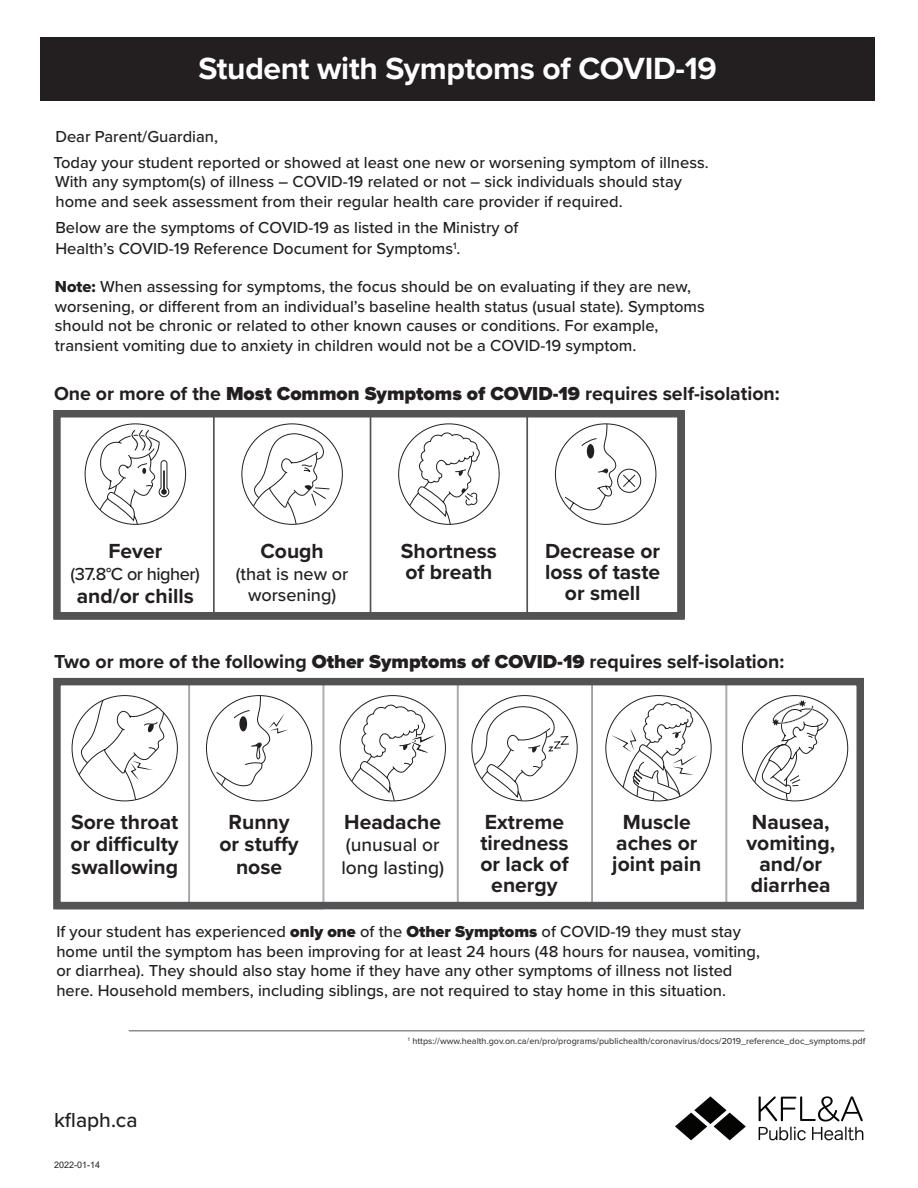
<style>
.page{position:relative;width:918px;height:1188px;background:#fff}
.page>*{position:absolute;margin:0;border:0;box-sizing:border-box;transform-origin:0 0}
.t1{font:700 31.8px "Proxima Nova";letter-spacing:-.01em;color:#fff}
.t2{font:700 21.15px/21.1px "Proxima Nova";color:#231f20;text-align:center}
.t3{font:500 21px "Proxima Nova";color:#231f20}
.t4{font:700 19.5px "Proxima Nova";color:#231f20}
.t5{font:500 19.2px/22.6px "Proxima Nova";color:#231f20}
.t6{font:500 18.15px/20.9px "Proxima Nova";color:#231f20;text-align:center}
.t7{font:500 18.15px "Proxima Nova";letter-spacing:-.025em;color:#231f20}
.t8{font:500 16.5px/19.5px "Proxima Nova";color:#231f20}
.t9{font:500 9px "Proxima Nova";color:#3e3e3f}
.t10{font:9px "Arial";color:#231f20}
.s1{font-family:"Proxima Nova Extrabld";font-weight:400}
.s2{font-weight:900}
</style>
<div class="page">
<div style="left:40px;top:37px;width:835px;height:64px;background:#231f20"></div>
<svg style="left:759px;top:1096px;width:104px;height:44px"></svg>
<svg style="left:675px;top:1096px;width:71px;height:44px"></svg>
<svg style="left:88px;top:428px;width:82px;height:96px"></svg>
<svg style="left:243px;top:433px;width:87px;height:91px"></svg>
<svg style="left:399px;top:432px;width:81px;height:92px"></svg>
<svg style="left:564px;top:425px;width:78px;height:90px"></svg>
<svg style="left:753px;top:700px;width:76px;height:101px"></svg>
<hr style="left:129px;top:1031px;width:735px;height:1px;background:#535355">
<svg style="left:72px;top:696px;width:105px;height:105px"></svg>
<svg style="left:215px;top:696px;width:73px;height:95px"></svg>
<svg style="left:340px;top:704px;width:96px;height:97px"></svg>
<div style="left:323px;top:680px;width:135px;height:227px;border:1px solid #9d9fa2"></div>
<div style="left:458px;top:680px;width:134px;height:227px;border:1px solid #9d9fa2"></div>
<div style="left:189px;top:682px;width:134px;height:227px;border:1px solid #9d9fa2"></div>
<div style="left:592px;top:680px;width:134px;height:227px;border:1px solid #9d9fa2"></div>
<svg style="left:611px;top:702px;width:86px;height:99px"></svg>
<svg style="left:472px;top:706px;width:98px;height:95px"></svg>
<div style="left:53px;top:410px;width:632px;height:210px;border:8px solid #535355"></div>
<div style="left:53px;top:678px;width:811px;height:231px;border:8px solid #535355"></div>
<p class="t1" style="left:198px;top:45px;width:520px">Student with Symptoms of COVID-19</p>
<p class="t8" style="left:55px;top:126px;width:164px">Dear Parent/Guardian,</p>
<p class="t8" style="left:54px;top:152px;width:657px">Today your student reported or showed at least one new or worsening symptom of illness.<br>With any symptom(s) of illness – COVID-19 related or not – sick individuals should stay home and seek assessment from their regular health care provider if required.</p>
<p class="t8" style="left:55px;top:217px;width:464px;line-height:21px">Below are the symptoms of COVID-19 as listed in the Ministry of<br>Health’s COVID-19 Reference Document for Symptoms<sup>1</sup>.</p>
<p class="t8" style="left:55px;top:276px;width:651px"><span class="s1">Note:</span> When assessing for symptoms, the focus should be on evaluating if they are new, worsening, or different from an individual’s baseline health status (usual state). Symptoms should not be chronic or related to other known causes or conditions. For example, transient vomiting due to anxiety in children would not be a COVID-19 symptom.</p>
<p class="t4" style="left:54px;top:379px;width:727px">One or more of the <span class="s2">Most Common Symptoms of COVID-19</span> requires self-isolation:</p>
<p class="t2" style="left:108px;top:540px;width:55px">Fever</p>
<p class="t7" style="left:71px;top:561px;width:131px">(37.8°C or higher)</p>
<p class="t2" style="left:77px;top:585px;width:119px">and/or chills</p>
<p class="t2" style="left:260px;top:540px;width:65px">Cough</p>
<p class="t6" style="left:236px;top:563px;width:114px">(that is new or worsening)</p>
<p class="t2" style="left:401px;top:540px;width:97px;text-align:left">Shortness of breath</p>
<p class="t2" style="left:545px;top:540px;width:117px">Decrease or loss of taste or smell</p>
<p class="t4" style="left:54px;top:647px;width:732px">Two or more of the following <span class="s2">Other Symptoms of COVID-19</span> requires self-isolation:</p>
<p class="t2" style="left:71px;top:810px;width:110px;line-height:22.6px;text-align:justify">Sore throat or difficulty swallowing</p>
<p class="t2" style="left:220px;top:810px;width:81px;line-height:22.6px">Runny or stuffy nose</p>
<p class="t2" style="left:344px;top:810px;width:98px">Headache</p>
<p class="t2" style="left:480px;top:810px;width:90px">Extreme tiredness or lack of energy</p>
<p class="t8" style="left:56px;top:921px;width:705px">If your student has experienced <span class="s2">only one</span> of the <span class="s2">Other Symptoms</span> of COVID-19 they must stay home until the symptom has been improving for at least 24 hours (48 hours for nausea, vomiting, or diarrhea). They should also stay home if they have any other symptoms of illness not listed here. Household members, including siblings, are not required to stay home in this situation.</p>
<p class="t2" style="left:612px;top:810px;width:91px">Muscle aches or joint pain</p>
<p class="t2" style="left:746px;top:810px;width:90px">Nausea, vomiting, and/or diarrhea</p>
<p class="t5" style="left:341px;top:833px;width:104px">(unusual or long lasting)</p>
<p class="t3" style="left:54px;top:1104px;width:85px">kflaph.ca</p>
<p class="t10" style="left:54px;top:1159px;width:48px">2022-01-14</p>
<p class="t9" style="left:408px;top:1034px;width:459px"><sup>1</sup> https://www.health.gov.on.ca/en/pro/programs/publichealth/coronavirus/docs/2019_reference_doc_symptoms.pdf</p>
</div>
